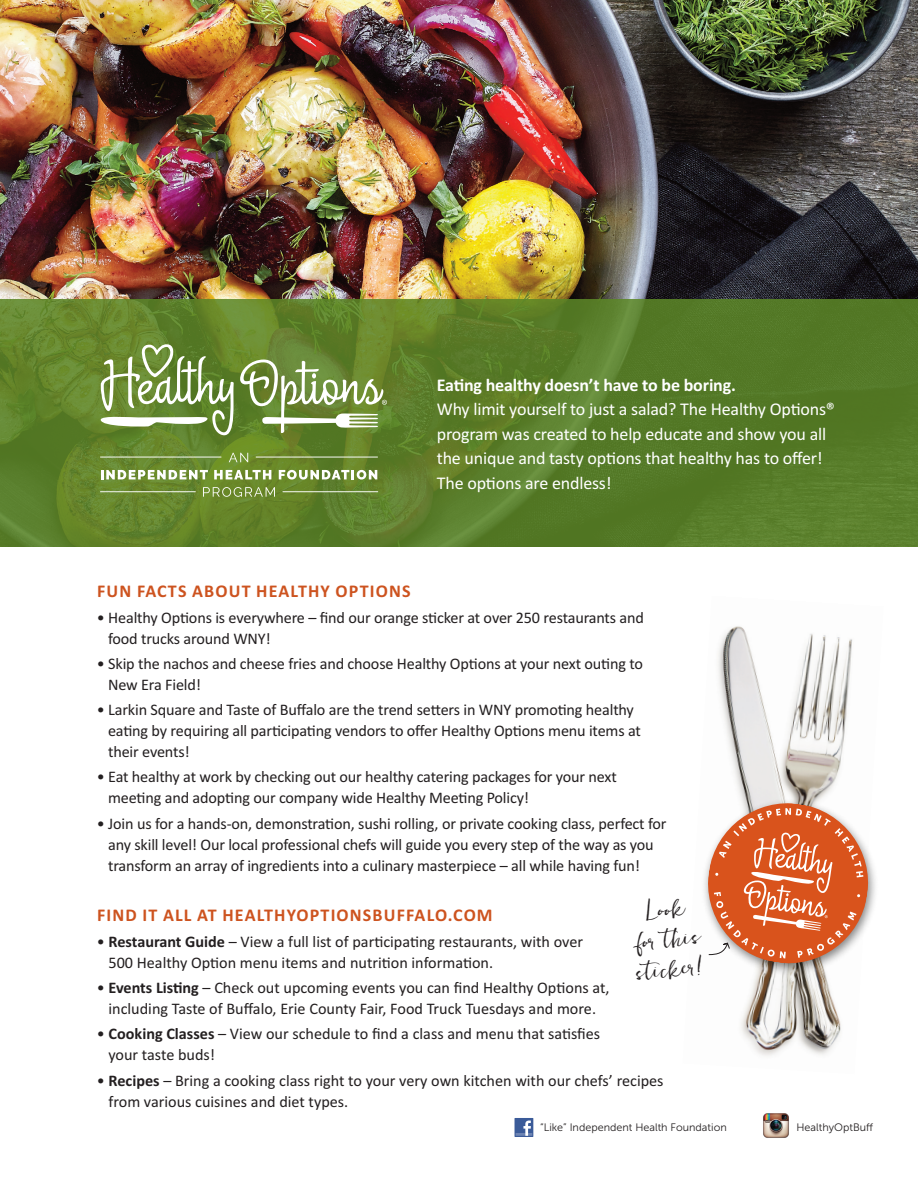
<style>
.page{position:relative;width:918px;height:1188px;background:#fff}
.page>*{position:absolute;margin:0;border:0;box-sizing:border-box;transform-origin:0 0}
.t1{font:21px/29.8px "Heathrow";color:#231f20;text-align:center}
.t2{font:18px/24.6px "Calibri";letter-spacing:-.01em;color:#fff}
.t3{font:700 18px "Calibri";letter-spacing:.065em;color:#cd531f}
.t4{font:16.2px/21px "Calibri";letter-spacing:-.01em;color:#231f20}
.t5{font:10.8px "Museo Sans 300";color:#231f20}
.s1{font-weight:700}
</style>
<div class="page">
<img style="left:0;top:0;width:918px;height:300px">
<div style="left:0;top:300px;width:918px;height:247px;background:#5c8727;opacity:.87"></div>
<svg style="left:229px;top:453px;width:19px;height:9px"></svg>
<svg style="left:101px;top:470px;width:107px;height:9px"></svg>
<svg style="left:214px;top:470px;width:57px;height:9px"></svg>
<svg style="left:279px;top:470px;width:98px;height:10px"></svg>
<svg style="left:203px;top:487px;width:72px;height:10px"></svg>
<hr style="left:100px;top:491px;width:96px;height:1px;background:#fff">
<hr style="left:283px;top:491px;width:95px;height:1px;background:#fff">
<hr style="left:100px;top:457px;width:121px;height:1px;background:#fff">
<hr style="left:256px;top:457px;width:122px;height:1px;background:#fff">
<svg style="left:100px;top:344px;width:134px;height:91px"></svg>
<svg style="left:240px;top:360px;width:147px;height:73px"></svg>
<img style="left:718px;top:626px;width:135px;height:430px">
<img style="left:718px;top:779px;width:157px;height:214px">
<div style="left:514px;top:1118px;width:20px;height:19px;background:#3b5b99"></div>
<hr style="left:516px;top:1133px;width:16px;height:3px;background:#6d84b3">
<svg style="left:523px;top:1121px;width:8px;height:15px"></svg>
<img style="left:763px;top:1113px;width:26px;height:25px">
<svg style="left:704px;top:798px;width:170px;height:171px"></svg>
<p class="t2" style="left:437px;top:374px;width:400px"><span class="s1">Eating healthy doesn’t have to be boring.<br></span>Why limit yourself to just a salad? The Healthy Options® program was created to help educate and show you all the unique and tasty options that healthy has to offer!<br>The options are endless!</p>
<p class="t3" style="left:97px;top:585px;width:315px">FUN FACTS ABOUT HEALTHY OPTIONS</p>
<p class="t4" style="left:108px;top:608px;width:537px;text-indent:-11px">• Healthy Options is everywhere – find our orange sticker at over 250 restaurants and food trucks around WNY!</p>
<p class="t4" style="left:108px;top:654px;width:537px;text-indent:-11px">• Skip the nachos and cheese fries and choose Healthy Options at your next outing to<br>New Era Field!</p>
<p class="t4" style="left:108px;top:701px;width:534px;text-indent:-11px">• Larkin Square and Taste of Buffalo are the trend setters in WNY promoting healthy eating by requiring all participating vendors to offer Healthy Options menu items at their events!</p>
<p class="t4" style="left:108px;top:768px;width:510px;text-indent:-11px">• Eat healthy at work by checking out our healthy catering packages for your next meeting and adopting our company wide Healthy Meeting Policy!</p>
<p class="t4" style="left:108px;top:814px;width:560px;text-indent:-11px">• Join us for a hands-on, demonstration, sushi rolling, or private cooking class, perfect for any skill level! Our local professional chefs will guide you every step of the way as you transform an array of ingredients into a culinary masterpiece – all while having fun!</p>
<p class="t3" style="left:97px;top:909px;width:397px">FIND IT ALL AT HEALTHYOPTIONSBUFFALO.COM</p>
<p class="t4" style="left:108px;top:932px;width:476px;text-indent:-12px">• <span class="s1">Restaurant Guide</span> – View a full list of participating restaurants, with over<br>500 Healthy Option menu items and nutrition information.</p>
<p class="t4" style="left:97px;top:979px;width:514px;text-align:center">• <span class="s1">Events Listing</span> – Check out upcoming events you can find Healthy Options at, including Taste of Buffalo, Erie County Fair, Food Truck Tuesdays and more.</p>
<p class="t4" style="left:108px;top:1025px;width:493px;text-indent:-12px">• <span class="s1">Cooking Classes</span> – View our schedule to find a class and menu that satisfies your taste buds!</p>
<p class="t4" style="left:108px;top:1071px;width:557px;text-indent:-12px">• <span class="s1">Recipes</span> – Bring a cooking class right to your very own kitchen with our chefs’ recipes from various cuisines and diet types.</p>
<p class="t1" style="left:629px;top:901px;width:73px;rotate:-6deg">Look<br>for this sticker!</p>
<p class="t5" style="left:540px;top:1121px;width:188px">“Like” Independent Health Foundation</p>
<p class="t5" style="left:797px;top:1121px;width:78px">HealthyOptBuff</p>
</div>
